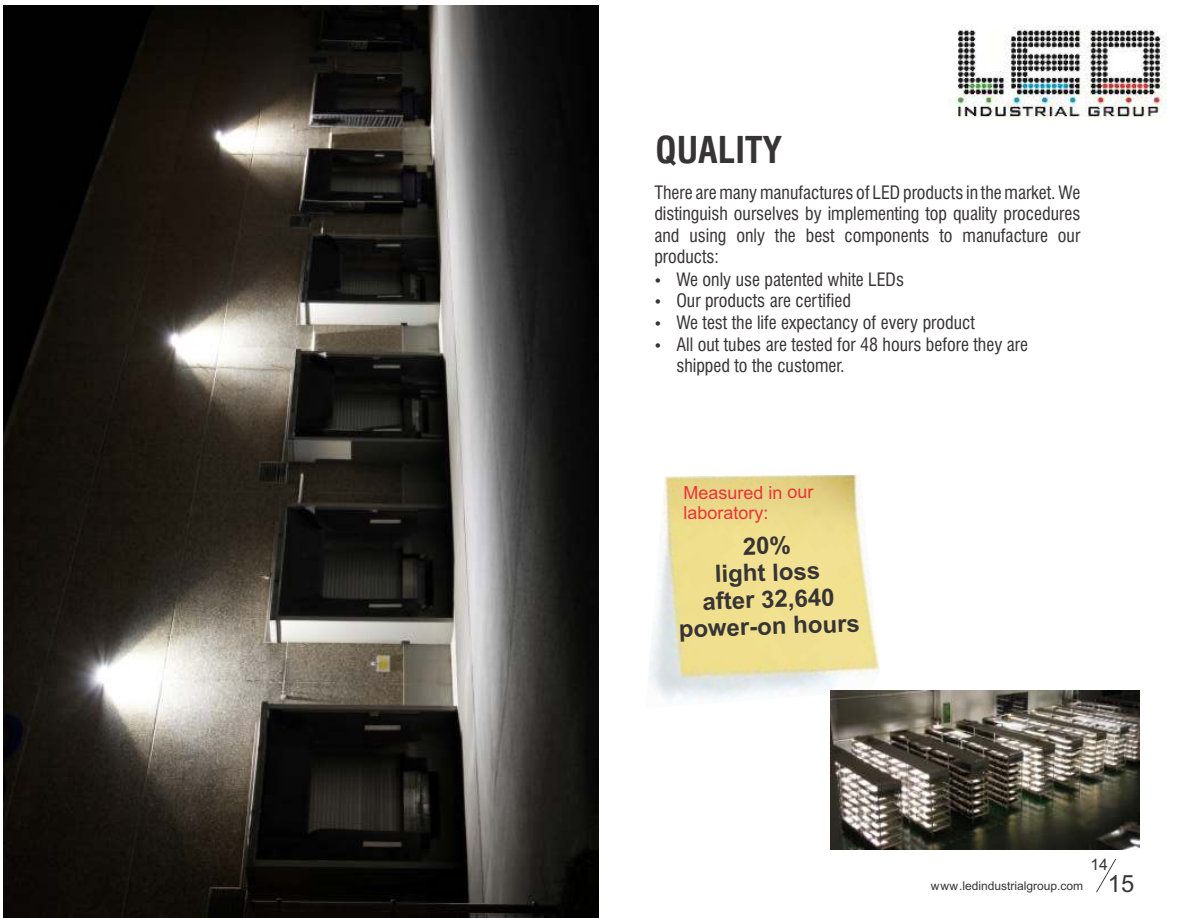
<style>
.page{position:relative;width:1188px;height:918px;background:#fff}
.page>*{position:absolute;margin:0;border:0;box-sizing:border-box;transform-origin:0 0}
.t1{font:700 condensed 36px "Swiss 721 BT";color:#373435}
.t2{font:700 24px/26.8px "Arial";color:#373435;text-align:center}
.t3{font:condensed 18px/21.6px "Swiss 721 BT";color:#373435}
.t4{font:18px/20.2px "Arial";letter-spacing:-.005em;color:#ed3237}
.t5{font:15.9px "Arial";color:#373435}
.t6{font:12px "Arial Unicode MS";color:#373435}
.s1{font-family:"Arial";font-size:23.7px}
</style>
<div class="page">
<img style="left:3px;top:5px;width:596px;height:913px">
<img style="left:649px;top:475px;width:231px;height:226px">
<img style="left:830px;top:691px;width:309px;height:159px">
<svg style="left:1096px;top:859px;width:20px;height:33px"></svg>
<img style="left:954px;top:26px;width:213px;height:92px">
<h1 class="t1" style="left:656px;top:136px;width:128px">QUALITY</h1>
<p class="t3" style="left:654px;top:183px;width:427px;text-align:justify">There are many manufactures of LED products in the market. We distinguish ourselves by implementing top quality procedures and using only the best components to manufacture our products:</p>
<p class="t3" style="left:676px;top:270px;width:353px">We only use patented white LEDs<br>Our products are certified<br>We test the life expectancy of every product<br>All out tubes are tested for 48 hours before they are shipped to the customer.</p>
<p class="t4" style="left:683px;top:484px;width:132px">Measured in our laboratory:</p>
<h2 class="t2" style="left:676px;top:537px;width:183px;rotate:-2deg">20%<br>light loss<br>after 32,640 power-on hours</h2>
<p class="t5" style="left:1090px;top:859px;width:19px">14</p>
<p class="t6" style="left:931px;top:881px;width:205px">www.ledindustrialgroup.com <span class="s1">15</span></p>
</div>
